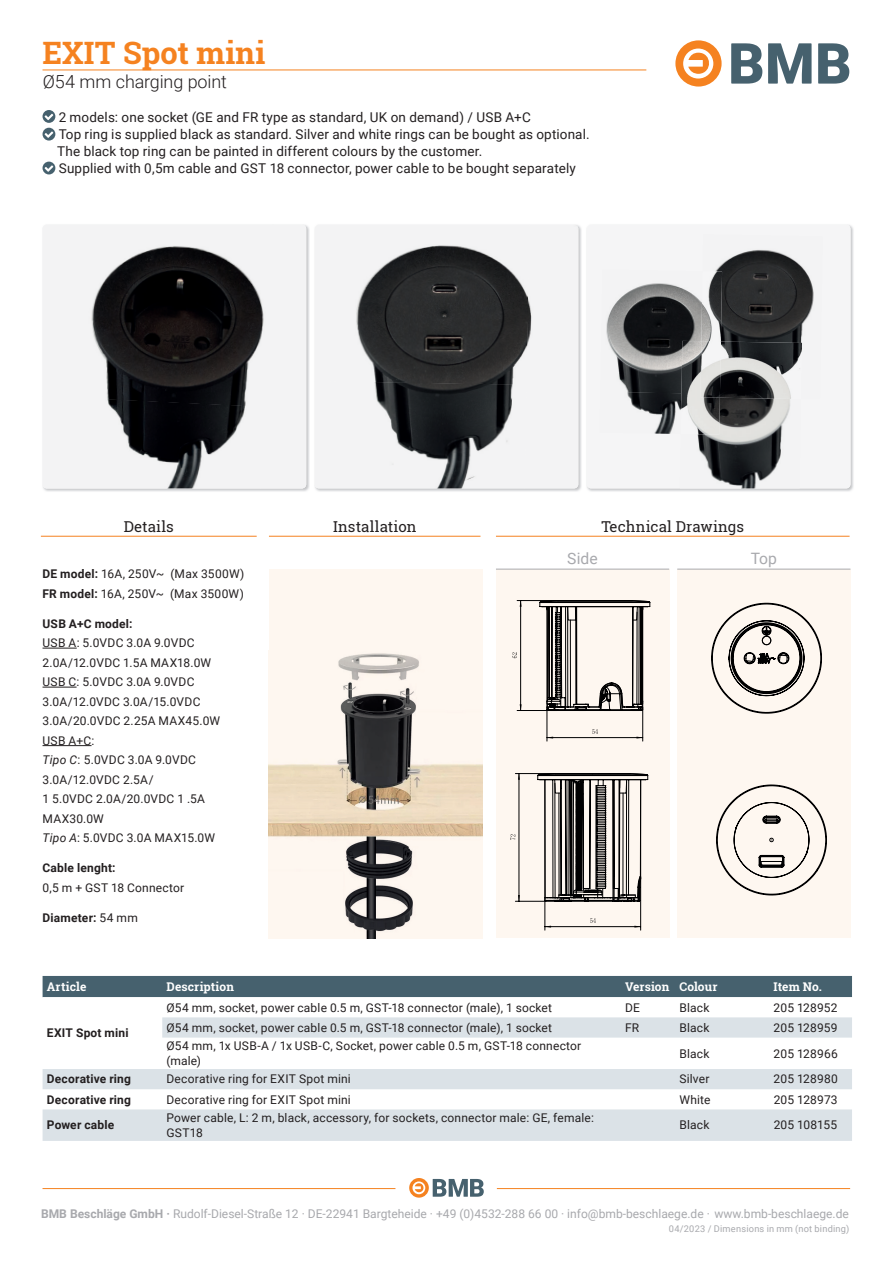
<style>
.page{position:relative;width:893px;height:1263px;background:#fff}
.page>*{position:absolute;margin:0;border:0;box-sizing:border-box;transform-origin:0 0}
.t1{font:700 30.9px "Roboto Slab";letter-spacing:.005em;color:#f58220}
.t2{font:300 18px "Roboto";letter-spacing:-.01em;color:#231f20}
.t3{font:15.6px "Roboto";letter-spacing:.005em;color:#a8a9ad}
.t4{font:15px "Roboto Slab";letter-spacing:.005em;color:#231f20}
.t5{font:13.5px/17.7px "Roboto";letter-spacing:.01em;color:#231f20}
.t6{font:12px/19.5px "Roboto";letter-spacing:.015em;color:#231f20}
.t7{font:12px "Roboto";color:#a8a9ad}
.t8{font:700 12px "Roboto";letter-spacing:.015em;color:#231f20}
.t9{font:700 12px "Roboto Slab";letter-spacing:.005em;color:#fff}
.t10{font:9.3px "Roboto";letter-spacing:.025em;color:#a8a9ad}
.s1{font-weight:700}
.s2{font-style:italic}
.s3{font-weight:400}
</style>
<div class="page">
<hr style="left:43px;top:70px;width:603px;height:1px;background:#f58220">
<svg style="left:731px;top:43px;width:81px;height:41px"></svg>
<svg style="left:818px;top:43px;width:31px;height:41px"></svg>
<svg style="left:675px;top:40px;width:47px;height:47px"></svg>
<hr style="left:43px;top:1188px;width:352px;height:1px;background:#f58220">
<hr style="left:497px;top:1188px;width:353px;height:1px;background:#f58220">
<svg style="left:409px;top:1178px;width:75px;height:19px"></svg>
<div style="left:496px;top:570px;width:173px;height:368px;background:#fef7f0"></div>
<div style="left:677px;top:570px;width:173px;height:368px;background:#fef7f0"></div>
<div style="left:269px;top:570px;width:214px;height:368px;background:#fef7f0"></div>
<img style="left:269px;top:653px;width:214px;height:285px">
<img style="left:42px;top:224px;width:268px;height:268px">
<img style="left:43px;top:225px;width:217px;height:171px">
<div style="left:260px;top:225px;width:46px;height:263px;background:#f3f3f4"></div>
<img style="left:43px;top:396px;width:221px;height:92px">
<img style="left:587px;top:225px;width:267px;height:267px">
<div style="left:587px;top:225px;width:263px;height:263px;background:#f5f5f6;border-radius:4px"></div>
<img style="left:606px;top:283px;width:95px;height:109px">
<img style="left:627px;top:392px;width:54px;height:42px">
<img style="left:715px;top:250px;width:99px;height:91px">
<img style="left:701px;top:271px;width:21px;height:70px">
<img style="left:680px;top:398px;width:110px;height:90px">
<img style="left:681px;top:341px;width:39px;height:94px">
<img style="left:700px;top:341px;width:102px;height:58px">
<img style="left:314px;top:224px;width:268px;height:268px">
<img style="left:315px;top:225px;width:210px;height:156px">
<div style="left:525px;top:225px;width:53px;height:263px;background:#f3f3f4"></div>
<img style="left:315px;top:381px;width:212px;height:107px">
<svg style="left:711px;top:603px;width:111px;height:110px"></svg>
<hr style="left:547px;top:737px;width:96px;height:1px;background:#000001">
<hr style="left:642px;top:607px;width:1px;height:134px;background:#000001">
<hr style="left:547px;top:607px;width:1px;height:134px;background:#000001">
<svg style="left:592px;top:729px;width:6px;height:5px"></svg>
<hr style="left:520px;top:600px;width:1px;height:110px;background:#000001">
<hr style="left:517px;top:710px;width:31px;height:1px;background:#000001">
<hr style="left:517px;top:600px;width:42px;height:1px;background:#000001">
<svg style="left:512px;top:652px;width:5px;height:6px"></svg>
<svg style="left:539px;top:600px;width:111px;height:111px"></svg>
<svg style="left:716px;top:785px;width:111px;height:110px"></svg>
<hr style="left:640px;top:780px;width:1px;height:150px;background:#000001">
<hr style="left:545px;top:780px;width:1px;height:150px;background:#000001">
<hr style="left:519px;top:773px;width:1px;height:128px;background:#000001">
<hr style="left:515px;top:901px;width:31px;height:1px;background:#000001">
<hr style="left:515px;top:773px;width:40px;height:1px;background:#000001">
<svg style="left:518px;top:774px;width:2px;height:6px"></svg>
<svg style="left:518px;top:895px;width:2px;height:6px"></svg>
<svg style="left:510px;top:834px;width:5px;height:6px"></svg>
<svg style="left:537px;top:773px;width:111px;height:154px"></svg>
<svg style="left:43px;top:110px;width:12px;height:31px"></svg>
<svg style="left:43px;top:162px;width:12px;height:12px"></svg>
<div style="left:43px;top:976px;width:809px;height:21px;background:#46616e"></div>
<svg style="left:43px;top:1017px;width:809px;height:124px;fill:#dbe2e7"></svg>
<hr style="left:496px;top:536px;width:354px;height:1px;background:#f58220">
<hr style="left:496px;top:569px;width:173px;height:1px;background:#a8a9ad">
<hr style="left:677px;top:569px;width:173px;height:1px;background:#a8a9ad">
<hr style="left:269px;top:536px;width:211px;height:1px;background:#f58220">
<hr style="left:41px;top:536px;width:216px;height:1px;background:#f58220">
<hr style="left:43px;top:648px;width:34px;height:1px;background:#231f20">
<hr style="left:43px;top:687px;width:34px;height:1px;background:#231f20">
<hr style="left:43px;top:745px;width:49px;height:1px;background:#231f20">
<h1 class="t1" style="left:43px;top:32px;width:224px">EXIT Spot mini</h1>
<h2 class="t2" style="left:43px;top:69px;width:185px">Ø54 mm charging point</h2>
<p class="t5" style="left:59px;top:108px;width:532px">2 models: one socket (GE and FR type as standard, UK on demand) / USB A+C<br>Top ring is supplied black as standard. Silver and white rings can be bought as optional.</p>
<p class="t5" style="left:57px;top:142px;width:520px">The black top ring can be painted in different colours by the customer.<br>Supplied with 0,5m cable and GST 18 connector, power cable to be bought separately</p>
<p class="t4" style="left:124px;top:516px;width:52px">Details</p>
<p class="t4" style="left:333px;top:516px;width:85px">Installation</p>
<p class="t6" style="left:43px;top:564px;width:203px"><span class="s1">DE model:</span> 16A, 250V~ (Max 3500W)<br><span class="s1">FR model:</span> 16A, 250V~ (Max 3500W)</p>
<p class="t8" style="left:43px;top:615px;width:92px">USB A+C model:</p>
<p class="t6" style="left:43px;top:633px;width:179px">USB A: 5.0VDC 3.0A 9.0VDC<br>2.0A/12.0VDC 1.5A MAX18.0W<br>USB C: 5.0VDC 3.0A 9.0VDC<br>3.0A/12.0VDC 3.0A/15.0VDC<br>3.0A/20.0VDC 2.25A MAX45.0W<br>USB A+C:<br><span class="s2">Tipo C</span>: 5.0VDC 3.0A 9.0VDC<br>3.0A/12.0VDC 2.5A/<br>1 5.0VDC 2.0A/20.0VDC 1 .5A<br>MAX30.0W<br><span class="s2">Tipo A</span>: 5.0VDC 3.0A MAX15.0W</p>
<p class="t8" style="left:43px;top:859px;width:75px">Cable lenght:</p>
<p class="t6" style="left:43px;top:877px;width:143px">0,5 m + GST 18 Connector</p>
<p class="t8" style="left:43px;top:909px;width:97px">Diameter: <span class="s3">54 mm</span></p>
<p class="t4" style="left:601px;top:516px;width:144px">Technical Drawings</p>
<h3 class="t3" style="left:567px;top:547px;width:32px">Side</h3>
<h3 class="t3" style="left:751px;top:547px;width:27px">Top</h3>
<p class="t9" style="left:47px;top:978px;width:41px">Article</p>
<p class="t9" style="left:167px;top:978px;width:69px">Description</p>
<p class="t9" style="left:625px;top:978px;width:94px">Version Colour</p>
<p class="t9" style="left:774px;top:978px;width:50px">Item No.</p>
<p class="t8" style="left:47px;top:1025px;width:83px">EXIT Spot mini</p>
<p class="t6" style="left:167px;top:997px;width:387px">Ø54 mm, socket, power cable 0.5 m, GST-18 connector (male), 1 socket</p>
<p class="t6" style="left:625px;top:997px;width:16px">DE</p>
<p class="t6" style="left:679px;top:997px;width:32px">Black</p>
<p class="t6" style="left:774px;top:997px;width:65px">205 128952</p>
<p class="t6" style="left:167px;top:1017px;width:387px">Ø54 mm, socket, power cable 0.5 m, GST-18 connector (male), 1 socket</p>
<p class="t6" style="left:625px;top:1017px;width:16px">FR</p>
<p class="t6" style="left:679px;top:1017px;width:32px">Black</p>
<p class="t6" style="left:774px;top:1017px;width:65px">205 128959</p>
<p class="t6" style="left:167px;top:1038px;width:416px;line-height:14.4px">Ø54 mm, 1x USB-A / 1x USB-C, Socket, power cable 0.5 m, GST-18 connector (male)</p>
<p class="t6" style="left:679px;top:1043px;width:32px">Black</p>
<p class="t6" style="left:774px;top:1043px;width:66px">205 128966</p>
<p class="t8" style="left:47px;top:1071px;width:86px">Decorative ring</p>
<p class="t6" style="left:167px;top:1069px;width:186px">Decorative ring for EXIT Spot mini</p>
<p class="t6" style="left:679px;top:1069px;width:32px">Silver</p>
<p class="t6" style="left:774px;top:1069px;width:66px">205 128980</p>
<p class="t8" style="left:47px;top:1091px;width:86px">Decorative ring</p>
<p class="t6" style="left:167px;top:1089px;width:186px">Decorative ring for EXIT Spot mini</p>
<p class="t6" style="left:679px;top:1089px;width:33px">White</p>
<p class="t6" style="left:774px;top:1089px;width:66px">205 128973</p>
<p class="t8" style="left:47px;top:1117px;width:69px">Power cable</p>
<p class="t6" style="left:167px;top:1110px;width:429px;line-height:14.4px">Power cable, L: 2 m, black, accessory, for sockets, connector male: GE, female:<br>GST18</p>
<p class="t6" style="left:679px;top:1115px;width:32px">Black</p>
<p class="t6" style="left:774px;top:1115px;width:65px">205 108155</p>
<p class="t7" style="left:41px;top:1206px;width:809px"><span class="s1">BMB Beschläge GmbH ·</span> Rudolf-Diesel-Straße 12 · DE-22941 Bargteheide · +49 (0)4532-288 66 00 · info@bmb-beschlaege.de · www.bmb-beschlaege.de</p>
<p class="t10" style="left:669px;top:1222px;width:182px">04/2023 / Dimensions in mm (not binding)</p>
</div>
